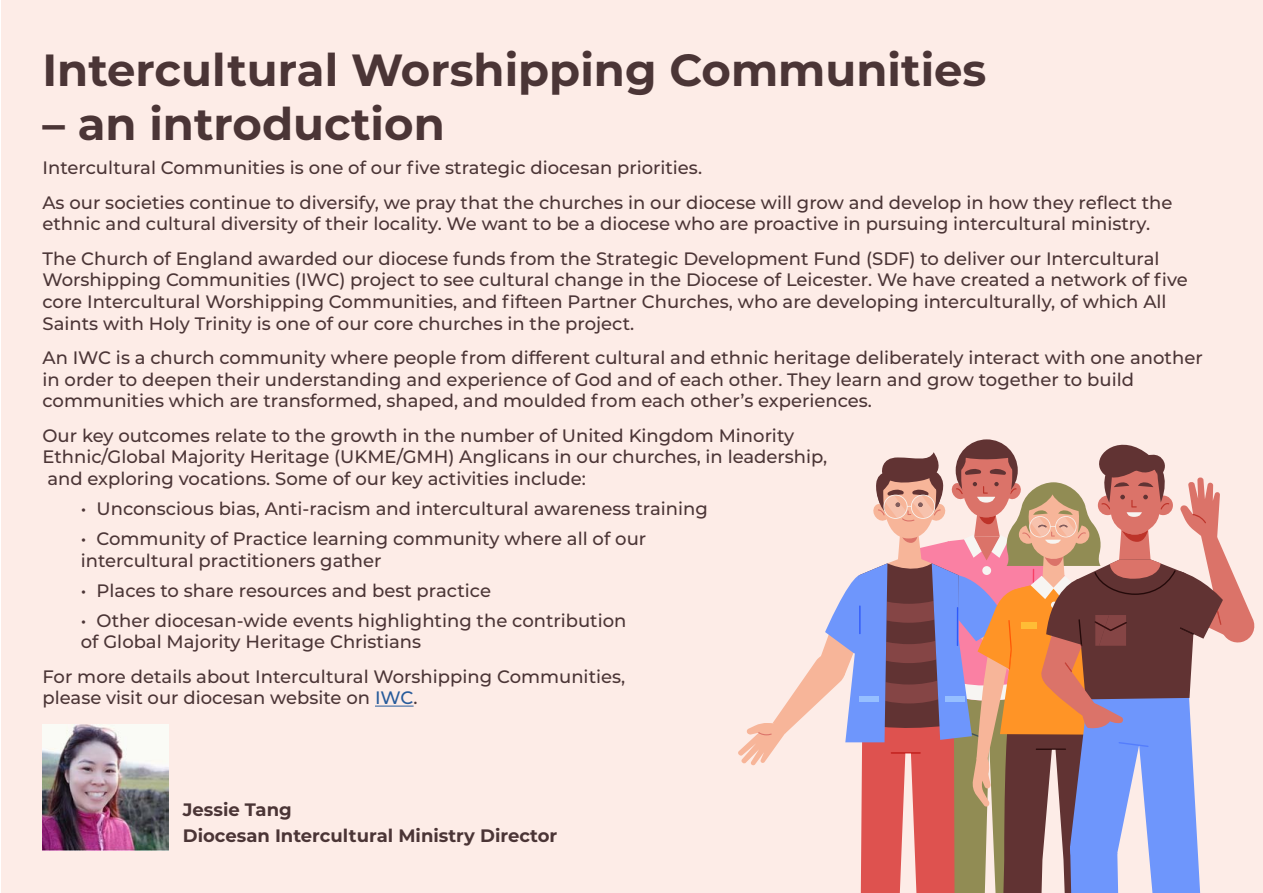
<style>
.page{position:relative;width:1263px;height:893px;background:#fff}
.page>*{position:absolute;margin:0;border:0;box-sizing:border-box;transform-origin:0 0}
.t1{font:700 45px "Montserrat";color:#4b3536}
.t2{font:500 18px/21.6px "Montserrat";color:#4b3536}
.t3{font:700 18px/25.8px "Montserrat";color:#4b3536}
.s1{color:#275b9b}
</style>
<div class="page">
<div style="left:2px;top:2px;width:1261px;height:891px;background:#fdece7"></div>
<hr style="left:375px;top:706px;width:39px;height:1px;background:#275b9b">
<svg style="left:738px;top:439px;width:517px;height:454px"></svg>
<img style="left:43px;top:725px;width:125px;height:125px">
<h1 class="t1" style="left:43px;top:38px;width:945px">Intercultural Worshipping Communities</h1>
<h1 class="t1" style="left:43px;top:92px;width:404px">– an introduction</h1>
<p class="t2" style="left:43px;top:150px;width:1131px;line-height:34.3px">Intercultural Communities is one of our five strategic diocesan priorities.<br>As our societies continue to diversify, we pray that the churches in our diocese will grow and develop in how they reflect the</p>
<p class="t2" style="left:43px;top:206px;width:1118px;line-height:34.3px">ethnic and cultural diversity of their locality. We want to be a diocese who are proactive in pursuing intercultural ministry.<br>The Church of England awarded our diocese funds from the Strategic Development Fund (SDF) to deliver our Intercultural</p>
<p class="t2" style="left:43px;top:268px;width:1147px">Worshipping Communities (IWC) project to see cultural change in the Diocese of Leicester. We have created a network of five core Intercultural Worshipping Communities, and fifteen Partner Churches, who are developing interculturally, of which All<br>Saints with Holy Trinity is one of our core churches in the project.</p>
<p class="t2" style="left:43px;top:346px;width:1162px">An IWC is a church community where people from different cultural and ethnic heritage deliberately interact with one another in order to deepen their understanding and experience of God and of each other. They learn and grow together to build communities which are transformed, shaped, and moulded from each other’s experiences.</p>
<p class="t2" style="left:43px;top:424px;width:786px">Our key outcomes relate to the growth in the number of United Kingdom Minority<br>Ethnic/Global Majority Heritage (UKME/GMH) Anglicans in our churches, in leadership, and exploring vocations. Some of our key activities include:</p>
<p class="t2" style="left:81px;top:497px;width:629px">• Unconscious bias, Anti-racism and intercultural awareness training</p>
<p class="t2" style="left:81px;top:527px;width:567px">• Community of Practice learning community where all of our intercultural practitioners gather</p>
<p class="t2" style="left:81px;top:579px;width:412px">• Places to share resources and best practice</p>
<p class="t2" style="left:81px;top:609px;width:547px">• Other diocesan-wide events highlighting the contribution of Global Majority Heritage Christians</p>
<p class="t2" style="left:43px;top:665px;width:584px">For more details about Intercultural Worshipping Communities, please visit our diocesan website on <span class="s1">IWC</span>.</p>
<p class="t3" style="left:183px;top:796px;width:376px">Jessie Tang<br>Diocesan Intercultural Ministry Director</p>
</div>
